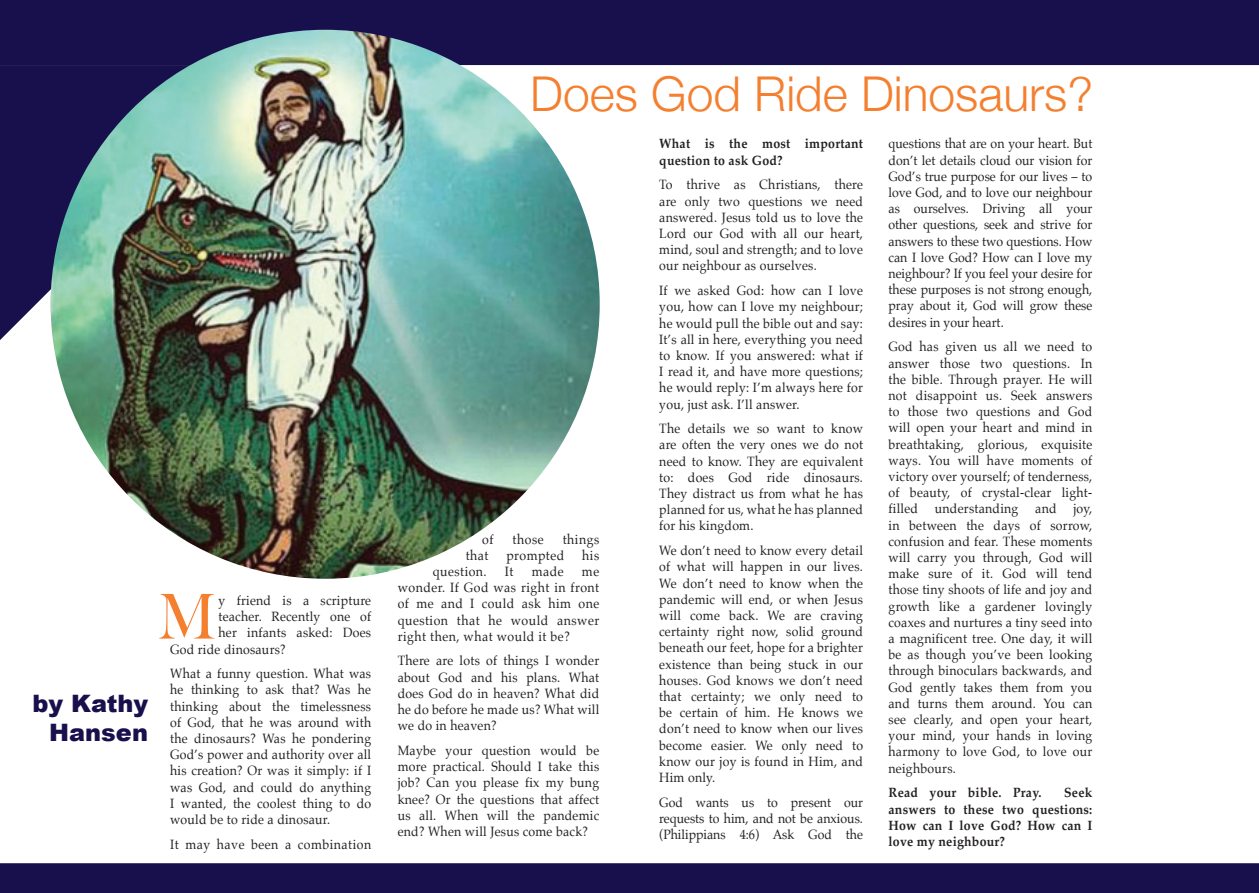
<style>
.page{position:relative;width:1259px;height:893px;background:#fff}
.page>*{position:absolute;margin:0;border:0;box-sizing:border-box;transform-origin:0 0}
.t1{font:500 61.95px "Big Caslon";color:#f47f2e;scale:.95 1}
.t2{font:300 48px "Helvetica Neue";color:#f47f2e}
.t3{font:900 24px/28.8px "Arial";color:#18104c;text-align:right}
.t4{font:13.5px/16.2px "Palatino";letter-spacing:.02em;color:#231f20;text-align:justify;scale:.91 1}
.t5{font:700 13.5px/16.2px "Palatino";letter-spacing:.02em;color:#231f20;scale:.91 1}
.t6{font:13.5px "Palatino";letter-spacing:.04em;color:#231f20;scale:.91 1}
</style>
<div class="page">
<div style="left:0;top:0;width:1259px;height:65px;background:#18104c"></div>
<div style="left:0;top:863px;width:1259px;height:30px;background:#18104c"></div>
<svg style="left:0;top:65px;width:190px;height:275px;background:#241d56"></svg>
<img style="left:51px;top:30px;width:549px;height:549px;border-radius:274px">
<h3 class="t3" style="left:32px;top:689px;width:117px">by Kathy<br>Hansen</h3>
<h1 class="t1" style="left:158px;top:566px;width:63px">M</h1>
<p class="t4" style="left:218px;top:592px;width:169px">y friend is a scripture</p>
<p class="t4" style="left:218px;top:608px;width:169px">teacher. Recently one of</p>
<p class="t4" style="left:218px;top:625px;width:169px">her infants asked: Does</p>
<p class="t4" style="left:170px;top:641px;width:129px">God ride dinosaurs?</p>
<p class="t4" style="left:170px;top:665px;width:222px">What a funny question. What was he thinking to ask that? Was he thinking about the timelessness of God, that he was around with the dinosaurs? Was he pondering God’s power and authority over all his creation? Or was it simply: if I was God, and could do anything I wanted, the coolest thing to do would be to ride a dinosaur.</p>
<p class="t6" style="left:170px;top:833px;width:222px">It may have been a combination</p>
<h2 class="t2" style="left:530px;top:56px;width:564px">Does God Ride Dinosaurs?</h2>
<p class="t4" style="left:482px;top:531px;width:14px">of</p>
<p class="t4" style="left:512px;top:531px;width:36px">those</p>
<p class="t4" style="left:563px;top:531px;width:42px">things</p>
<p class="t4" style="left:466px;top:547px;width:27px">that</p>
<p class="t6" style="left:506px;top:544px;width:65px">prompted</p>
<p class="t4" style="left:582px;top:547px;width:20px">his</p>
<p class="t6" style="left:433px;top:560px;width:61px">question.</p>
<p class="t4" style="left:505px;top:563px;width:11px">It</p>
<p class="t4" style="left:532px;top:563px;width:37px">made</p>
<p class="t4" style="left:398px;top:563px;width:223px;text-indent:184px">me wonder. If God was right in front of me and I could ask him one question that he would answer right then, what would it be?</p>
<p class="t4" style="left:398px;top:653px;width:223px">There are lots of things I wonder about God and his plans. What does God do in heaven? What did he do before he made us? What will we do in heaven?</p>
<p class="t4" style="left:398px;top:742px;width:223px">Maybe your question would be more practical. Should I take this job? Can you please fix my bung knee? Or the questions that affect us all. When will the pandemic end? When will Jesus come back?</p>
<p class="t5" style="left:659px;top:135px;width:225px">What is the most important question to ask God?</p>
<p class="t4" style="left:659px;top:177px;width:225px">To thrive as Christians, there are only two questions we need answered. Jesus told us to love the Lord our God with all our heart, mind, soul and strength; and to love our neighbour as ourselves.</p>
<p class="t4" style="left:659px;top:282px;width:225px">If we asked God: how can I love you, how can I love my neighbour; he would pull the bible out and say:<br>It’s all in here, everything you need to know. If you answered: what if I read it, and have more questions; he would reply: I’m always here for you, just ask. I’ll answer.</p>
<p class="t4" style="left:659px;top:420px;width:225px">The details we so want to know are often the very ones we do not need to know. They are equivalent to: does God ride dinosaurs.<br>They distract us from what he has planned for us, what he has planned for his kingdom.</p>
<p class="t4" style="left:659px;top:542px;width:225px">We don’t need to know every detail of what will happen in our lives.<br>We don’t need to know when the pandemic will end, or when Jesus will come back. We are craving certainty right now, solid ground beneath our feet, hope for a brighter existence than being stuck in our houses. God knows we don’t need that certainty; we only need to be certain of him. He knows we don’t need to know when our lives become easier. We only need to know our joy is found in Him, and Him only.</p>
<p class="t4" style="left:659px;top:794px;width:225px">God wants us to present our requests to him, and not be anxious. (Philippians 4:6) Ask God the</p>
<p class="t4" style="left:888px;top:136px;width:225px">questions that are on your heart. But don’t let details cloud our vision for God’s true purpose for our lives – to love God, and to love our neighbour as ourselves. Driving all your other questions, seek and strive for answers to these two questions. How can I love God? How can I love my neighbour? If you feel your desire for these purposes is not strong enough, pray about it, God will grow these desires in your heart.</p>
<p class="t4" style="left:888px;top:339px;width:225px">God has given us all we need to answer those two questions. In the bible. Through prayer. He will not disappoint us. Seek answers to those two questions and God will open your heart and mind in breathtaking, glorious, exquisite ways. You will have moments of victory over yourself; of tenderness, of beauty, of crystal-clear light&shy;filled understanding and joy, in between the days of sorrow, confusion and fear. These moments will carry you through, God will make sure of it. God will tend those tiny shoots of life and joy and growth like a gardener lovingly coaxes and nurtures a tiny seed into a magnificent tree. One day, it will be as though you’ve been looking through binoculars backwards, and God gently takes them from you and turns them around. You can see clearly, and open your heart, your mind, your hands in loving harmony to love God, to love our neighbours.</p>
<p class="t5" style="left:888px;top:784px;width:169px">Read your bible. Pray.</p>
<p class="t5" style="left:888px;top:784px;width:225px;text-align:justify;text-indent:176px">Seek answers to these two questions:<br>How can I love God? How can I love my neighbour?</p>
</div>
